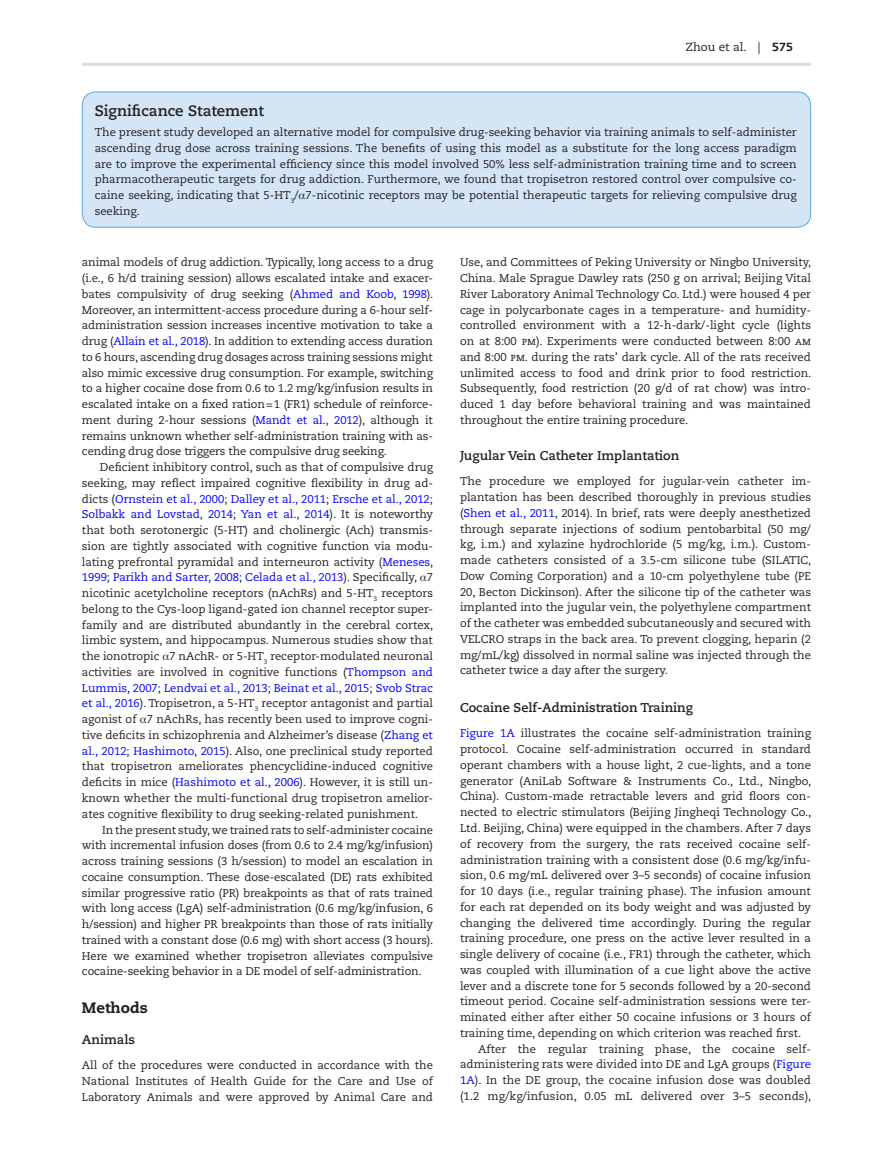
<style>
.page{position:relative;width:893px;height:1174px;background:#fff}
.page>*{position:absolute;margin:0;border:0;box-sizing:border-box;transform-origin:0 0}
.t1{font:700 15px "Caecilia LT Std";color:#231f20}
.t2{font:800 15px "Caecilia LT Std";color:#231f20}
.t3{font:700 12.75px "Caecilia LT Std";color:#231f20}
.t4{font:11.7px "Caecilia LT Std";color:#231f20}
.t5{font:11.25px/15.8px "Caecilia LT Std";color:#231f20;text-align:justify}
.s1{font-weight:800}
.s2{font-family:"Gandhari Unicode"}
.s3{color:#00f}
</style>
<div class="page">
<hr style="left:82px;top:63px;width:729px;height:3px;background:#dcdddf">
<div style="left:82px;top:92px;width:729px;height:135px;background:#d4e5f5;border-radius:14px"></div>
<div style="left:82px;top:91px;width:729px;height:137px;border:1px solid #5ba8dc;border-radius:14px"></div>
<p class="t4" style="left:685px;top:40px;width:109px">Zhou et al. | <span class="s1">575</span></p>
<h1 class="t1" style="left:95px;top:102px;width:171px">Significance Statement</h1>
<p class="t5" style="left:95px;top:124px;width:704px">The present study developed an alternative model for compulsive drug-seeking behavior via training animals to self-administer ascending drug dose across training sessions. The benefits of using this model as a substitute for the long access paradigm are to improve the experimental efficiency since this model involved 50% less self-administration training time and to screen pharmacotherapeutic targets for drug addiction. Furthermore, we found that tropisetron restored control over compulsive co&shy;caine seeking, indicating that 5-HT<sub>3</sub>/<span class="s2">α</span>7-nicotinic receptors may be potential therapeutic targets for relieving compulsive drug seeking.</p>
<p class="t5" style="left:82px;top:255px;width:353px">animal models of drug addiction. Typically, long access to a drug (i.e., 6 h/d training session) allows escalated intake and exacer&shy;bates compulsivity of drug seeking (<span class="s3">Ahmed and Koob, 1998</span>).<br>Moreover, an intermittent-access procedure during a 6-hour self&shy;administration session increases incentive motivation to take a drug (<span class="s3">Allain et al., 2018</span>). In addition to extending access duration to 6 hours, ascending drug dosages across training sessions might also mimic excessive drug consumption. For example, switching to a higher cocaine dose from 0.6 to 1.2 mg/kg/infusion results in escalated intake on a fixed ration=1 (FR1) schedule of reinforce&shy;ment during 2-hour sessions (<span class="s3">Mandt et al., 2012</span>), although it remains unknown whether self-administration training with as&shy;cending drug dose triggers the compulsive drug seeking.</p>
<p class="t5" style="left:82px;top:459px;width:353px;text-indent:18px">Deficient inhibitory control, such as that of compulsive drug seeking, may reflect impaired cognitive flexibility in drug ad&shy;dicts (<span class="s3">Ornstein et al., 2000</span>; <span class="s3">Dalley et al., 2011</span>; <span class="s3">Ersche et al., 2012</span>; <span class="s3">Solbakk and Lovstad, 2014</span>; <span class="s3">Yan et al., 2014</span>). It is noteworthy that both serotonergic (5-HT) and cholinergic (Ach) transmis&shy;sion are tightly associated with cognitive function via modu&shy;lating prefrontal pyramidal and interneuron activity (<span class="s3">Meneses, 1999</span>; <span class="s3">Parikh and Sarter, 2008</span>; <span class="s3">Celada et al., 2013</span>). Specifically, <span class="s2">α</span>7 nicotinic acetylcholine receptors (nAchRs) and 5-HT<sub>3</sub> receptors belong to the Cys-loop ligand-gated ion channel receptor super&shy;family and are distributed abundantly in the cerebral cortex, limbic system, and hippocampus. Numerous studies show that the ionotropic <span class="s2">α</span>7 nAchR- or 5-HT<sub>3</sub> receptor-modulated neuronal activities are involved in cognitive functions (<span class="s3">Thompson and Lummis, 2007</span>; <span class="s3">Lendvai et al., 2013</span>; <span class="s3">Beinat et al., 2015</span>; <span class="s3">Svob Strac et al., 2016</span>). Tropisetron, a 5-HT<sub>3</sub> receptor antagonist and partial agonist of <span class="s2">α</span>7 nAchRs, has recently been used to improve cogni&shy;tive deficits in schizophrenia and Alzheimer’s disease (<span class="s3">Zhang et al., 2012</span>; <span class="s3">Hashimoto, 2015</span>). Also, one preclinical study reported that tropisetron ameliorates phencyclidine-induced cognitive deficits in mice (<span class="s3">Hashimoto et al., 2006</span>). However, it is still un&shy;known whether the multi-functional drug tropisetron amelior&shy;ates cognitive flexibility to drug seeking-related punishment.</p>
<p class="t5" style="left:82px;top:822px;width:353px;text-indent:20px">In the present study, we trained rats to self-administer cocaine with incremental infusion doses (from 0.6 to 2.4 mg/kg/infusion) across training sessions (3 h/session) to model an escalation in cocaine consumption. These dose-escalated (DE) rats exhibited similar progressive ratio (PR) breakpoints as that of rats trained with long access (LgA) self-administration (0.6 mg/kg/infusion, 6 h/session) and higher PR breakpoints than those of rats initially trained with a constant dose (0.6 mg) with short access (3 hours).<br>Here we examined whether tropisetron alleviates compulsive cocaine-seeking behavior in a DE model of self-administration.</p>
<h1 class="t2" style="left:82px;top:998px;width:67px">Methods</h1>
<p class="t3" style="left:82px;top:1031px;width:55px">Animals</p>
<p class="t5" style="left:82px;top:1057px;width:353px">All of the procedures were conducted in accordance with the National Institutes of Health Guide for the Care and Use of Laboratory Animals and were approved by Animal Care and</p>
<p class="t5" style="left:460px;top:255px;width:353px">Use, and Committees of Peking University or Ningbo University, China. Male Sprague Dawley rats (250 g on arrival; Beijing Vital River Laboratory Animal Technology Co. Ltd.) were housed 4 per cage in polycarbonate cages in a temperature- and humidity&shy;controlled environment with a 12-h-dark/-light cycle (lights on at 8:00 pm). Experiments were conducted between 8:00 am and 8:00 pm. during the rats’ dark cycle. All of the rats received unlimited access to food and drink prior to food restriction.<br>Subsequently, food restriction (20 g/d of rat chow) was intro&shy;duced 1 day before behavioral training and was maintained throughout the entire training procedure.</p>
<p class="t3" style="left:460px;top:448px;width:221px">Jugular Vein Catheter Implantation</p>
<p class="t5" style="left:460px;top:474px;width:353px">The procedure we employed for jugular-vein catheter im&shy;plantation has been described thoroughly in previous studies (<span class="s3">Shen et al., 2011</span>, 2014). In brief, rats were deeply anesthetized through separate injections of sodium pentobarbital (50 mg/ kg, i.m.) and xylazine hydrochloride (5 mg/kg, i.m.). Custom&shy;made catheters consisted of a 3.5-cm silicone tube (SILATIC, Dow Coming Corporation) and a 10-cm polyethylene tube (PE 20, Becton Dickinson). After the silicone tip of the catheter was implanted into the jugular vein, the polyethylene compartment of the catheter was embedded subcutaneously and secured with VELCRO straps in the back area. To prevent clogging, heparin (2 mg/mL/kg) dissolved in normal saline was injected through the catheter twice a day after the surgery.</p>
<p class="t3" style="left:460px;top:700px;width:235px">Cocaine Self-Administration Training</p>
<p class="t5" style="left:460px;top:726px;width:352px"><span class="s3">Figure 1A</span> illustrates the cocaine self-administration training</p>
<p class="t5" style="left:460px;top:741px;width:353px">protocol. Cocaine self-administration occurred in standard</p>
<p class="t5" style="left:460px;top:757px;width:353px">operant chambers with a house light, 2 cue-lights, and a tone</p>
<p class="t5" style="left:460px;top:773px;width:353px">generator (AniLab Software &amp; Instruments Co., Ltd., Ningbo,</p>
<p class="t5" style="left:460px;top:789px;width:353px">China). Custom-made retractable levers and grid floors con-</p>
<p class="t5" style="left:460px;top:804px;width:353px">nected to electric stimulators (Beijing Jingheqi Technology Co.,</p>
<p class="t5" style="left:460px;top:820px;width:353px">Ltd. Beijing, China) were equipped in the chambers. After 7 days</p>
<p class="t5" style="left:460px;top:836px;width:353px">of recovery from the surgery, the rats received cocaine self-</p>
<p class="t5" style="left:460px;top:852px;width:352px">administration training with a consistent dose (0.6 mg/kg/infu-</p>
<p class="t5" style="left:460px;top:867px;width:353px">sion, 0.6 mg/mL delivered over 3–5 seconds) of cocaine infusion</p>
<p class="t5" style="left:460px;top:883px;width:352px">for 10 days (i.e., regular training phase). The infusion amount</p>
<p class="t5" style="left:460px;top:899px;width:352px">for each rat depended on its body weight and was adjusted by</p>
<p class="t5" style="left:460px;top:915px;width:353px">changing the delivered time accordingly. During the regular</p>
<p class="t5" style="left:460px;top:930px;width:353px">training procedure, one press on the active lever resulted in a</p>
<p class="t5" style="left:460px;top:946px;width:353px">single delivery of cocaine (i.e., FR1) through the catheter, which</p>
<p class="t5" style="left:460px;top:962px;width:352px">was coupled with illumination of a cue light above the active</p>
<p class="t5" style="left:460px;top:978px;width:352px">lever and a discrete tone for 5 seconds followed by a 20-second</p>
<p class="t5" style="left:460px;top:993px;width:352px">timeout period. Cocaine self-administration sessions were ter-</p>
<p class="t5" style="left:460px;top:1009px;width:353px">minated either after either 50 cocaine infusions or 3 hours of</p>
<p class="t5" style="left:460px;top:1025px;width:343px">training time, depending on which criterion was reached first.</p>
<p class="t5" style="left:478px;top:1041px;width:334px">After the regular training phase, the cocaine self-</p>
<p class="t5" style="left:460px;top:1056px;width:353px">administering rats were divided into DE and LgA groups (<span class="s3">Figure</span></p>
<p class="t5" style="left:460px;top:1072px;width:353px"><span class="s3">1A</span>). In the DE group, the cocaine infusion dose was doubled</p>
<p class="t5" style="left:460px;top:1088px;width:353px">(1.2 mg/kg/infusion, 0.05 mL delivered over 3–5 seconds),</p>
</div>
